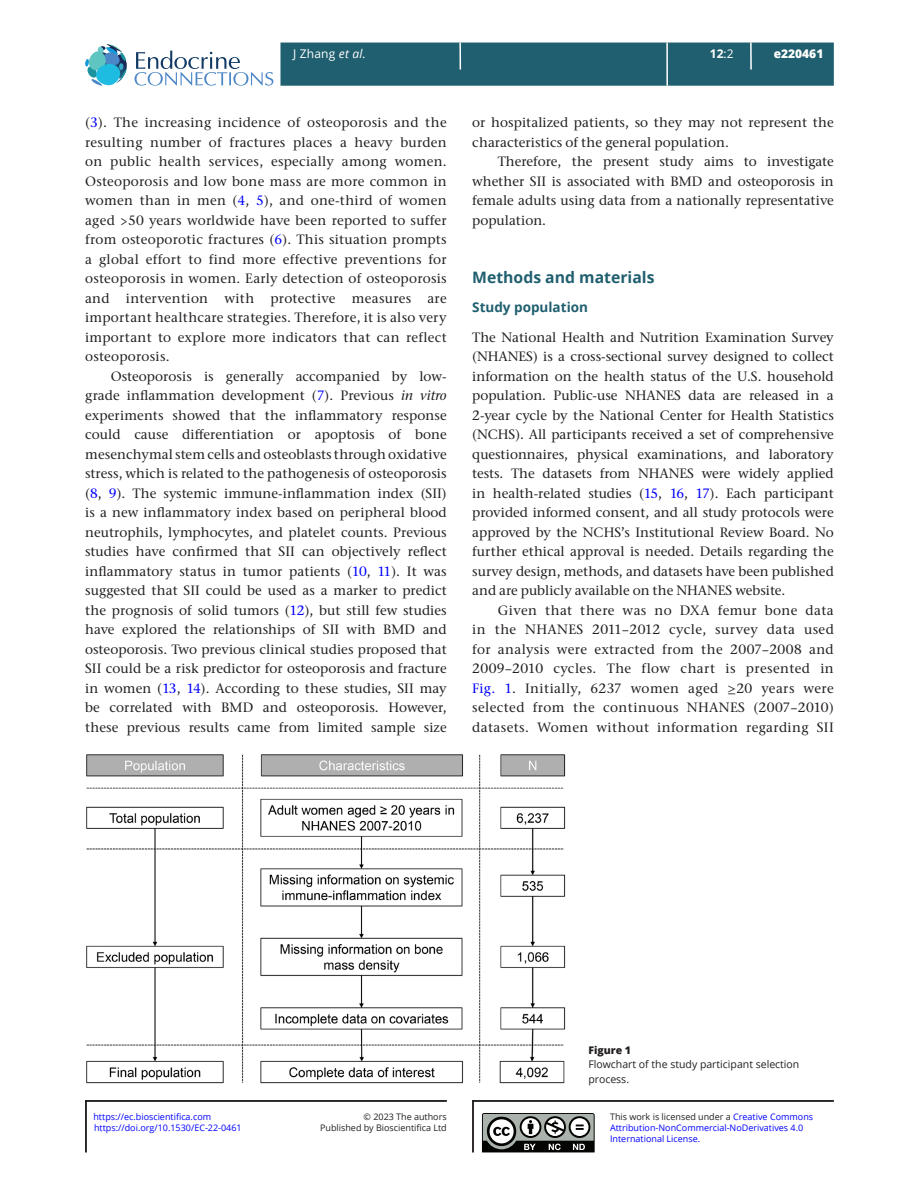
<style>
.page{position:relative;width:919px;height:1187px;background:#fff}
.page>*{position:absolute;margin:0;border:0;box-sizing:border-box;transform-origin:0 0}
.t1{font:700 15.75px "Open Sans";color:#205f6f}
.TXI{font:500 13.5px/19.5px "Stone Serif ITC Pro";letter-spacing:.005em;color:#231f20;text-align:justify}
.TXT{font:500 13.5px/19.5px "Stone Serif ITC Pro";letter-spacing:.01em;color:#231f20;text-align:justify}
.H2-H1{font:700 13.5px "Open Sans";color:#205f6f}
.t2{font:12px "Open Sans";letter-spacing:.015em;color:#fff}
.t3{font:800 12px "Open Sans";color:#fff}
.t4{font:700 12px "Open Sans";color:#fff}
.FC{font:10.5px/14.7px "Open Sans";color:#231f20}
.FC-2{font:800 10.5px "Open Sans";color:#231f20}
.t5{font:9px/11.2px "Open Sans";color:#00f}
.t6{font:9px/11.6px "Open Sans";color:#231f20;text-align:right}
.s1{font-style:italic}
.s2{font-weight:400}
.s3{color:#00f}
.s4{font-family:"STIX Two Math";font-weight:400;font-size:12px}
.s5{color:#231f20}
</style>
<div class="page">
<div style="left:280px;top:43px;width:553px;height:43px;background:#205f6f;border:2px solid #205f6f"></div>
<svg style="left:750px;top:43px;width:1px;height:27px"></svg>
<hr style="left:459px;top:43px;width:2px;height:27px;background:#fff">
<svg style="left:134px;top:51px;width:139px;height:35px"></svg>
<svg style="left:85px;top:44px;width:42px;height:42px"></svg>
<hr style="left:666px;top:43px;width:2px;height:43px;background:#fff">
<img style="left:86px;top:754px;width:479px;height:328px">
<hr style="left:85px;top:1100px;width:361px;height:1px;background:#231f20">
<hr style="left:85px;top:1100px;width:2px;height:52px;background:#231f20">
<hr style="left:472px;top:1100px;width:361px;height:1px;background:#231f20">
<hr style="left:472px;top:1100px;width:1px;height:52px;background:#231f20">
<svg style="left:482px;top:1113px;width:113px;height:40px"></svg>
<p class="t2" style="left:293px;top:46px;width:74px">J Zhang <span class="s1">et al.</span></p>
<p class="t3" style="left:773px;top:45px;width:51px">e220461</p>
<p class="t4" style="left:709px;top:46px;width:25px">12<span class="s2">:2</span></p>
<p class="TXT" style="left:85px;top:113px;width:363px">(<span class="s3">3</span>). The increasing incidence of osteoporosis and the resulting number of fractures places a heavy burden on public health services, especially among women.<br>Osteoporosis and low bone mass are more common in women than in men (<span class="s3">4</span>, <span class="s3">5</span>), and one-third of women aged &gt;50 years worldwide have been reported to suffer from osteoporotic fractures (<span class="s3">6</span>). This situation prompts a global effort to find more effective preventions for osteoporosis in women. Early detection of osteoporosis and intervention with protective measures are important healthcare strategies. Therefore, it is also very important to explore more indicators that can reflect osteoporosis.</p>
<p class="TXI" style="left:85px;top:366px;width:363px;text-indent:26px">Osteoporosis is generally accompanied by low&shy;grade inflammation development (<span class="s3">7</span>). Previous <span class="s1">in vitro </span>experiments showed that the inflammatory response could cause differentiation or apoptosis of bone mesenchymal stem cells and osteoblasts through oxidative stress, which is related to the pathogenesis of osteoporosis (<span class="s3">8</span>, <span class="s3">9</span>). The systemic immune-inflammation index (SII) is a new inflammatory index based on peripheral blood neutrophils, lymphocytes, and platelet counts. Previous studies have confirmed that SII can objectively reflect inflammatory status in tumor patients (<span class="s3">10</span>, <span class="s3">11</span>). It was suggested that SII could be used as a marker to predict the prognosis of solid tumors (<span class="s3">12</span>), but still few studies have explored the relationships of SII with BMD and osteoporosis. Two previous clinical studies proposed that SII could be a risk predictor for osteoporosis and fracture in women (<span class="s3">13</span>, <span class="s3">14</span>). According to these studies, SII may be correlated with BMD and osteoporosis. However, these previous results came from limited sample size</p>
<p class="TXI" style="left:472px;top:113px;width:363px">or hospitalized patients, so they may not represent the characteristics of the general population.</p>
<p class="TXI" style="left:472px;top:152px;width:363px;text-indent:26px">Therefore, the present study aims to investigate whether SII is associated with BMD and osteoporosis in female adults using data from a nationally representative population.</p>
<h1 class="t1" style="left:472px;top:266px;width:184px">Methods and materials</h1>
<p class="H2-H1" style="left:472px;top:298px;width:117px">Study population</p>
<p class="TXT" style="left:472px;top:327px;width:363px">The National Health and Nutrition Examination Survey (NHANES) is a cross-sectional survey designed to collect information on the health status of the U.S. household population. Public-use NHANES data are released in a 2-year cycle by the National Center for Health Statistics (NCHS). All participants received a set of comprehensive questionnaires, physical examinations, and laboratory tests. The datasets from NHANES were widely applied in health-related studies (<span class="s3">15</span>, <span class="s3">16</span>, <span class="s3">17</span>). Each participant provided informed consent, and all study protocols were approved by the NCHS’s Institutional Review Board. No further ethical approval is needed. Details regarding the survey design, methods, and datasets have been published and are publicly available on the NHANES website.</p>
<p class="TXI" style="left:472px;top:600px;width:363px;text-indent:26px">Given that there was no DXA femur bone data in the NHANES 2011–2012 cycle, survey data used for analysis were extracted from the 2007–2008 and 2009–2010 cycles. The flow chart is presented in <span class="s3">Fig. 1</span>. Initially, 6237 women aged <span class="s4">≥</span>20 years were selected from the continuous NHANES (2007–2010) datasets. Women without information regarding SII</p>
<p class="t5" style="left:93px;top:1110px;width:119px">https://ec.bioscientifica.com</p>
<p class="t6" style="left:320px;top:1110px;width:128px">© 2023 The authors<br>Published by Bioscientifica Ltd</p>
<p class="t5" style="left:94px;top:1122px;width:149px">https://doi.org/10.1530/EC-22-0461</p>
<p class="FC-2" style="left:588px;top:1041px;width:44px">Figure 1</p>
<p class="FC" style="left:588px;top:1056px;width:212px">Flowchart of the study participant selection process.</p>
<p class="t5" style="left:610px;top:1110px;width:204px"><span class="s5">This work is licensed under a</span> Creative Commons<br>Attribution-NonCommercial-NoDerivatives 4.0<br>International License.</p>
</div>
